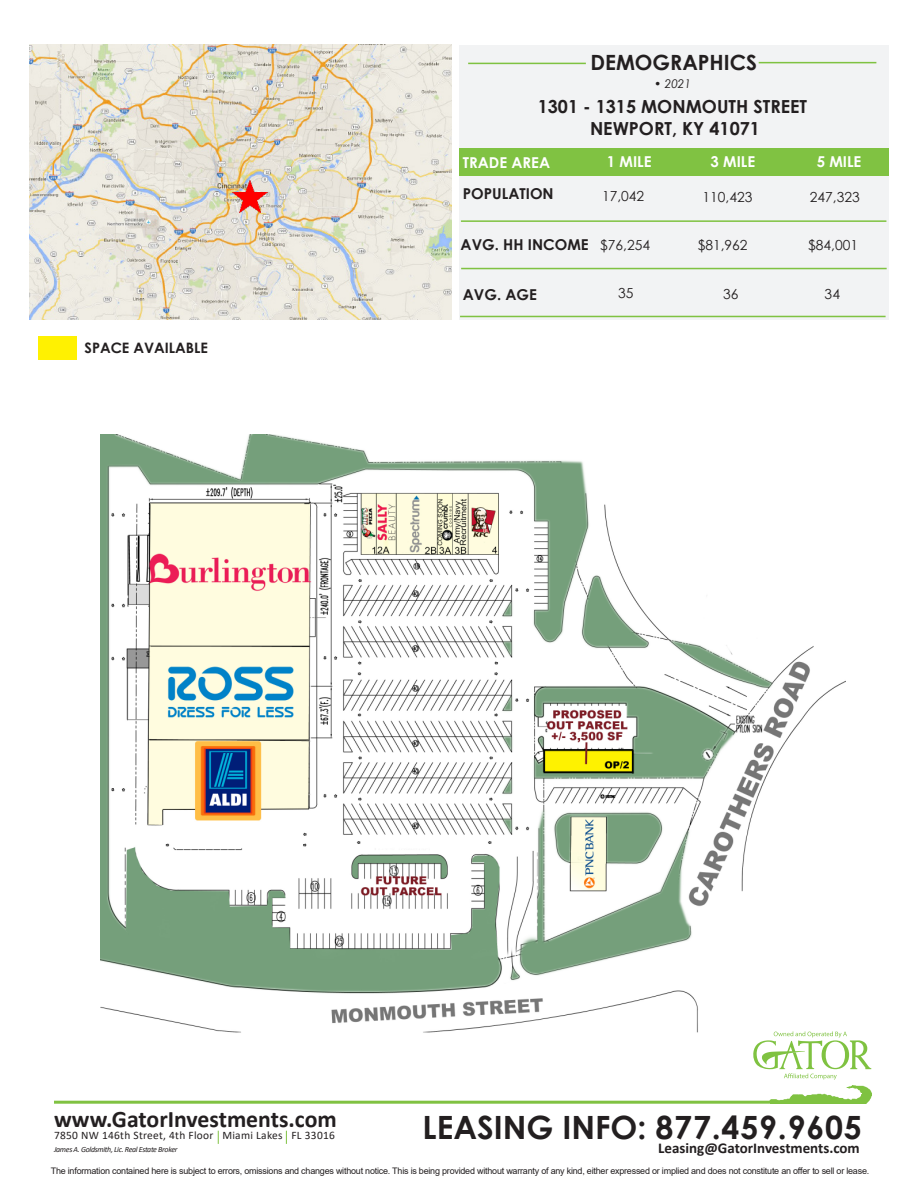
<style>
.page{position:relative;width:918px;height:1188px;background:#fff}
.page>*{position:absolute;margin:0;border:0;box-sizing:border-box;transform-origin:0 0}
.t1{font:700 32.1px "Century Gothic";color:#231f20}
.t2{font:700 23.7px "Calibri";color:#231f20}
.t3{font:700 21px "Century Gothic";color:#231f20}
.t4{font:700 18px "Century Gothic";color:#231f20}
.t5{font:700 15px "Century Gothic";color:#231f20}
.t6{font:700 15px "Calibri";color:#231f20}
.t7{font:700 15px "Century Gothic";color:#fff}
.t8{font:700 14.4px "Century Gothic";color:#231f20}
.t9{font:13.8px "Century Gothic";color:#231f20}
.t10{font:italic 12px "Century Gothic";color:#231f20}
.t11{font:11.4px "Calibri";letter-spacing:.025em;color:#231f20}
.t12{font:9px "Arial";letter-spacing:-.025em;color:#231f20}
.t13{font:italic 7.95px "Calibri";letter-spacing:-.04em;color:#231f20}
</style>
<div class="page">
<img style="left:30px;top:45px;width:422px;height:274px">
<img style="left:100px;top:435px;width:746px;height:598px">
<div style="left:459px;top:45px;width:429px;height:274px;background:#f2f3f4"></div>
<div style="left:459px;top:149px;width:429px;height:27px;background:#80c242"></div>
<hr style="left:759px;top:62px;width:117px;height:1px;background:#7fc241">
<hr style="left:461px;top:220px;width:425px;height:2px;background:#80c242">
<hr style="left:461px;top:268px;width:426px;height:1px;background:#80c242">
<hr style="left:460px;top:316px;width:426px;height:1px;background:#80c242">
<hr style="left:468px;top:63px;width:118px;height:1px;background:#7fc241">
<hr style="left:54px;top:1101px;width:810px;height:3px;background:#80c242">
<svg style="left:218px;top:1131px;width:1px;height:13px"></svg>
<svg style="left:286px;top:1131px;width:1px;height:13px"></svg>
<img style="left:770px;top:1085px;width:102px;height:18px">
<svg style="left:753px;top:1031px;width:119px;height:49px"></svg>
<img style="left:232px;top:179px;width:35px;height:34px">
<div style="left:38px;top:336px;width:39px;height:23px;background:#fff101"></div>
<p class="t3" style="left:590px;top:46px;width:168px">DEMOGRAPHICS</p>
<p class="t10" style="left:654px;top:75px;width:39px">• 2021</p>
<p class="t4" style="left:538px;top:93px;width:271px">1301 - 1315 MONMOUTH STREET</p>
<p class="t4" style="left:590px;top:115px;width:171px">NEWPORT, KY 41071</p>
<p class="t7" style="left:463px;top:151px;width:89px">TRADE AREA</p>
<p class="t7" style="left:607px;top:150px;width:46px">1 MILE</p>
<p class="t7" style="left:711px;top:150px;width:46px">3 MILE</p>
<p class="t7" style="left:817px;top:150px;width:46px">5 MILE</p>
<p class="t8" style="left:85px;top:337px;width:125px">SPACE AVAILABLE</p>
<p class="t5" style="left:463px;top:183px;width:92px">POPULATION</p>
<p class="t5" style="left:461px;top:233px;width:130px">AVG. HH INCOME</p>
<p class="t5" style="left:463px;top:283px;width:76px">AVG. AGE</p>
<p class="t9" style="left:602px;top:186px;width:44px">17,042</p>
<p class="t9" style="left:600px;top:236px;width:51px">$76,254</p>
<p class="t9" style="left:618px;top:283px;width:17px">35</p>
<p class="t9" style="left:703px;top:187px;width:51px">110,423</p>
<p class="t9" style="left:698px;top:236px;width:51px">$81,962</p>
<p class="t9" style="left:723px;top:284px;width:17px">36</p>
<p class="t9" style="left:810px;top:187px;width:51px">247,323</p>
<p class="t9" style="left:808px;top:236px;width:51px">$84,001</p>
<p class="t9" style="left:825px;top:284px;width:17px">34</p>
<p class="t2" style="left:54px;top:1102px;width:284px">www.GatorInvestments.com</p>
<p class="t11" style="left:54px;top:1128px;width:282px">7850 NW 146th Street, 4th Floor Miami Lakes FL 33016</p>
<p class="t13" style="left:54px;top:1144px;width:125px">James A. Goldsmith, Lic. Real Estate Broker</p>
<p class="t6" style="left:658px;top:1138px;width:203px">Leasing@GatorInvestments.com</p>
<p class="t1" style="left:423px;top:1103px;width:441px">LEASING INFO: 877.459.9605</p>
<p class="t12" style="left:51px;top:1165px;width:820px">The information contained here is subject to errors, omissions and changes without notice. This is being provided without warranty of any kind, either expressed or implied and does not constitute an offer to sell or lease.</p>
</div>
